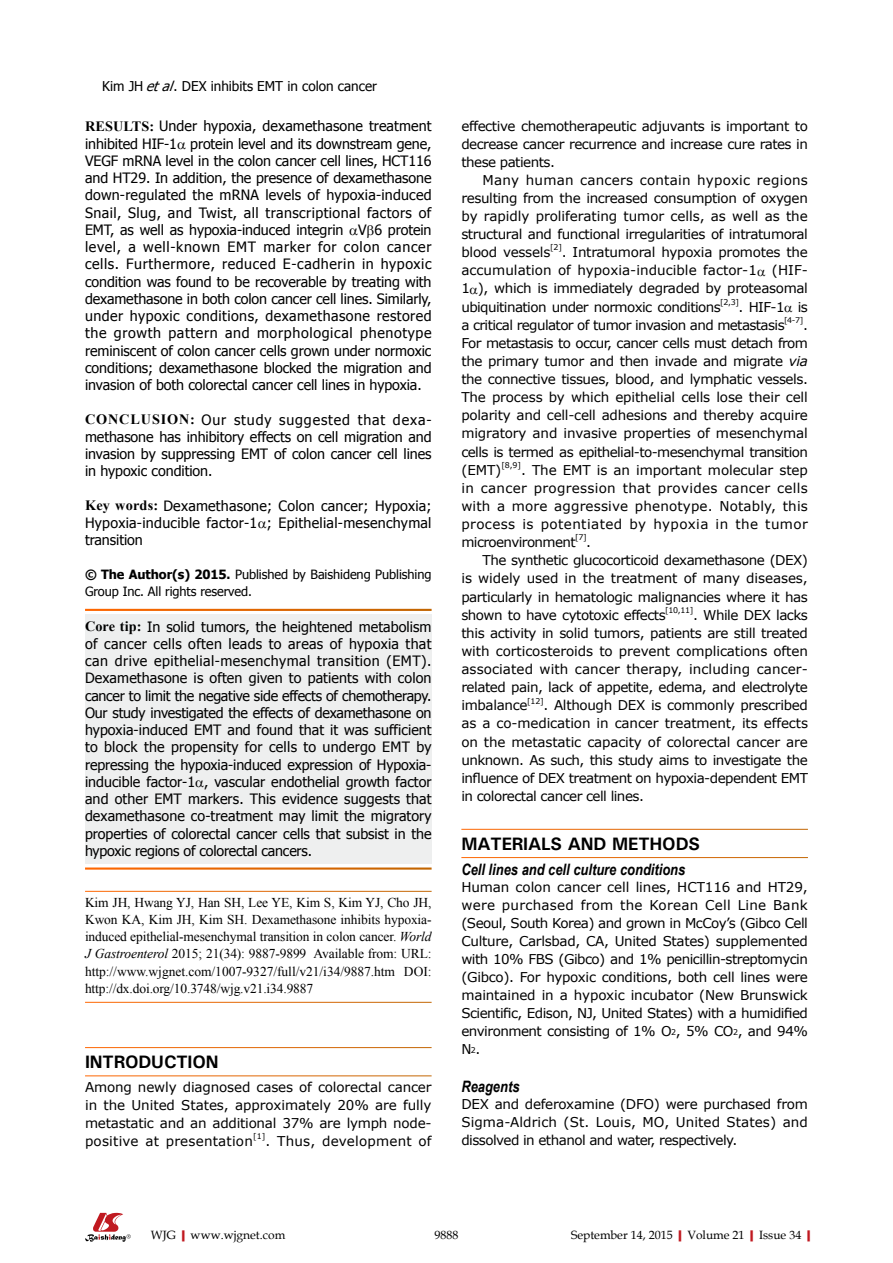
<style>
.page{position:relative;width:893px;height:1263px;background:#fff}
.page>*{position:absolute;margin:0;border:0;box-sizing:border-box;transform-origin:0 0}
.t1{font:700 18px "Univers";letter-spacing:-.01em;color:#000}
.t2{font:italic 700 15.75px "Arial Narrow";color:#000}
.t3{font:14.25px/17.2px "Tahoma";letter-spacing:-.005em;color:#000;text-align:justify}
.t4{font:13.5px/18.1px "Verdana";letter-spacing:-.035em;color:#000;text-align:justify}
.t5{font:13.5px/17.2px "Times New Roman";letter-spacing:-.01em;color:#000;text-align:justify}
.t6{font:13.5px "Verdana";letter-spacing:-.005em;color:#000}
.t7{font:13.5px "Verdana";letter-spacing:.015em;color:#000}
.t8{font:13.5px "Tahoma";color:#000}
.t9{font:12.75px/17.2px "Tahoma";letter-spacing:-.005em;color:#000}
.t10{font:12px "Book Antiqua";color:#000}
.t11{font:7.8px "Verdana";color:#000}
.s1{font-style:italic}
.s2{font-family:"Times New Roman";font-weight:700}
.s3{font-weight:700}
.s4{font-size:7.8px}
.s5{font-weight:700;color:#c01920}
</style>
<div class="page">
<svg style="left:85px;top:1213px;width:46px;height:29px"></svg>
<div style="left:85px;top:615px;width:347px;height:249px;background:#eeefef"></div>
<p class="t8" style="left:102px;top:77px;width:276px">Kim JH <span class="s1">etal</span>. DEX inhibits EMT in colon cancer</p>
<p class="t3" style="left:85px;top:117px;width:348px"><span class="s2">RESULTS:</span> Under hypoxia, dexamethasone treatment inhibited HIF-1 protein level and its downstream gene, VEGF mRNA level in the colon cancer cell lines, HCT116 and HT29. In addition, the presence of dexamethasone down-regulated the mRNA levels of hypoxia-induced Snail, Slug, and Twist, all transcriptional factors of EMT, as well as hypoxia-induced integrin V 6 protein level, a well-known EMT marker for colon cancer cells. Furthermore, reduced E-cadherin in hypoxic condition was found to be recoverable by treating with dexamethasone in both colon cancer cell lines. Similarly, under hypoxic conditions, dexamethasone restored the growth pattern and morphological phenotype reminiscent of colon cancer cells grown under normoxic conditions; dexamethasone blocked the migration and invasion of both colorectal cancer cell lines in hypoxia.</p>
<p class="t3" style="left:85px;top:410px;width:348px"><span class="s2">CONCLUSION:</span> Our study suggested that dexa&shy;methasone has inhibitory effects on cell migration and invasion by suppressing EMT of colon cancer cell lines in hypoxic condition.</p>
<p class="t3" style="left:85px;top:496px;width:348px"><span class="s2">Key words:</span> Dexamethasone; Colon cancer; Hypoxia; Hypoxia-inducible factor-1 ; Epithelial-mesenchymal transition</p>
<p class="t9" style="left:85px;top:565px;width:348px"><span class="s3">© The Author(s) 2015.</span> Published by Baishideng Publishing<br>Group Inc. All rights reserved.</p>
<p class="t3" style="left:85px;top:617px;width:348px"><span class="s2">Core tip:</span> In solid tumors, the heightened metabolism of cancer cells often leads to areas of hypoxia that can drive epithelial-mesenchymal transition (EMT).<br>Dexamethasone is often given to patients with colon cancer to limit the negative side effects of chemotherapy.<br>Our study investigated the effects of dexamethasone on hypoxia-induced EMT and found that it was sufficient to block the propensity for cells to undergo EMT by repressing the hypoxia-induced expression of Hypoxia&shy;inducible factor-1 , vascular endothelial growth factor and other EMT markers. This evidence suggests that dexamethasone co-treatment may limit the migratory properties of colorectal cancer cells that subsist in the hypoxic regions of colorectal cancers.</p>
<p class="t5" style="left:85px;top:893px;width:348px">Kim JH, Hwang YJ, Han SH, Lee YE, Kim S, Kim YJ, Cho JH, Kwon KA, Kim JH, Kim SH. Dexamethasone inhibits hypoxia&shy;induced epithelial-mesenchymal transition in colon cancer. <span class="s1">World J Gastroenterol</span> 2015; 21(34): 9887-9899 Available from: URL: http://www.wjgnet.com/1007-9327/full/v21/i34/9887.htm DOI: http://dx.doi.org/10.3748/wjg.v21.i34.9887</p>
<p class="t1" style="left:85px;top:1050px;width:135px">INTRODUCTION</p>
<p class="t4" style="left:85px;top:1077px;width:348px">Among newly diagnosed cases of colorectal cancer in the United States, approximately 20% are fully metastatic and an additional 37% are lymph node&shy;positive at presentation</p>
<p class="t11" style="left:253px;top:1131px;width:14px">[1]</p>
<p class="t7" style="left:266px;top:1132px;width:167px">. Thus, development of</p>
<p class="t4" style="left:461px;top:116px;width:348px">effective chemotherapeutic adjuvants is important to</p>
<p class="t4" style="left:461px;top:134px;width:348px">decrease cancer recurrence and increase cure rates in</p>
<p class="t4" style="left:461px;top:152px;width:95px">these patients.</p>
<p class="t7" style="left:483px;top:171px;width:327px">Many human cancers contain hypoxic regions</p>
<p class="t4" style="left:461px;top:188px;width:348px">resulting from the increased consumption of oxygen</p>
<p class="t6" style="left:461px;top:207px;width:348px">by rapidly proliferating tumor cells, as well as the</p>
<p class="t4" style="left:461px;top:225px;width:348px">structural and functional irregularities of intratumoral</p>
<p class="t4" style="left:461px;top:243px;width:90px">blood vessels</p>
<p class="t11" style="left:550px;top:243px;width:13px">[2]</p>
<p class="t4" style="left:461px;top:243px;width:348px;text-indent:100px">. Intratumoral hypoxia promotes the accumulation of hypoxia-inducible factor-1 (HIF-1 ), which is immediately degraded by proteasomal ubiquitination under normoxic conditions</p>
<p class="t11" style="left:720px;top:297px;width:20px">[2,3]</p>
<p class="t4" style="left:461px;top:297px;width:348px;text-indent:277px">. HIF-1 is a critical regulator of tumor invasion and metastasis</p>
<p class="t11" style="left:784px;top:315px;width:21px">[4-7]</p>
<p class="t4" style="left:461px;top:315px;width:348px;text-indent:342px">.<br>For metastasis to occur, cancer cells must detach from the primary tumor and then invade and migrate <span class="s1">via </span>the connective tissues, blood, and lymphatic vessels.<br>The process by which epithelial cells lose their cell polarity and cell-cell adhesions and thereby acquire migratory and invasive properties of mesenchymal cells is termed as epithelial-to-mesenchymal transition (EMT)</p>
<p class="t11" style="left:501px;top:460px;width:21px">[8,9]</p>
<p class="t4" style="left:461px;top:460px;width:348px;text-indent:60px">. The EMT is an important molecular step in cancer progression that provides cancer cells with a more aggressive phenotype. Notably, this process is potentiated by hypoxia in the tumor microenvironment</p>
<p class="t11" style="left:575px;top:533px;width:13px">[7]</p>
<p class="t4" style="left:586px;top:533px;width:6px">.</p>
<p class="t4" style="left:483px;top:551px;width:327px">The synthetic glucocorticoid dexamethasone (DEX)</p>
<p class="t6" style="left:461px;top:570px;width:348px">is widely used in the treatment of many diseases,</p>
<p class="t4" style="left:461px;top:587px;width:348px">particularly in hematologic malignancies where it has</p>
<p class="t4" style="left:461px;top:605px;width:206px">shown to have cytotoxic effects</p>
<p class="t11" style="left:665px;top:605px;width:30px">[10,11]</p>
<p class="t4" style="left:461px;top:605px;width:348px;text-indent:232px">. While DEX lacks this activity in solid tumors, patients are still treated with corticosteroids to prevent complications often associated with cancer therapy, including cancer&shy;related pain, lack of appetite, edema, and electrolyte imbalance</p>
<p class="t11" style="left:527px;top:696px;width:18px">[12]</p>
<p class="t4" style="left:461px;top:696px;width:348px;text-indent:82px">. Although DEX is commonly prescribed as a co-medication in cancer treatment, its effects on the metastatic capacity of colorectal cancer are unknown. As such, this study aims to investigate the influence of DEX treatment on hypoxia-dependent EMT in colorectal cancer cell lines.</p>
<p class="t1" style="left:461px;top:832px;width:240px">MATERIALS AND METHODS</p>
<p class="t2" style="left:461px;top:857px;width:225px">Cell lines and cell culture conditions</p>
<p class="t4" style="left:461px;top:877px;width:348px">Human colon cancer cell lines, HCT116 and HT29, were purchased from the Korean Cell Line Bank (Seoul, South Korea) and grown in McCoy’s (Gibco Cell Culture, Carlsbad, CA, United States) supplemented with 10% FBS (Gibco) and 1% penicillin-streptomycin (Gibco). For hypoxic conditions, both cell lines were maintained in a hypoxic incubator (New Brunswick Scientific, Edison, NJ, United States) with a humidified environment consisting of 1% O<span class="s4">2</span>, 5% CO<span class="s4">2</span>, and 94% N<span class="s4">2</span>.</p>
<p class="t2" style="left:461px;top:1075px;width:60px">Reagents</p>
<p class="t4" style="left:461px;top:1095px;width:348px">DEX and deferoxamine (DFO) were purchased from Sigma-Aldrich (St. Louis, MO, United States) and dissolved in ethanol and water, respectively.</p>
<p class="t10" style="left:151px;top:1226px;width:136px">WJG<span class="s5">|</span>www.wjgnet.com</p>
<p class="t10" style="left:434px;top:1226px;width:25px">9888</p>
<p class="t10" style="left:571px;top:1226px;width:246px">September 14, 2015<span class="s5">|</span>Volume 21<span class="s5">|</span>Issue 34<span class="s5">|</span></p>
</div>
